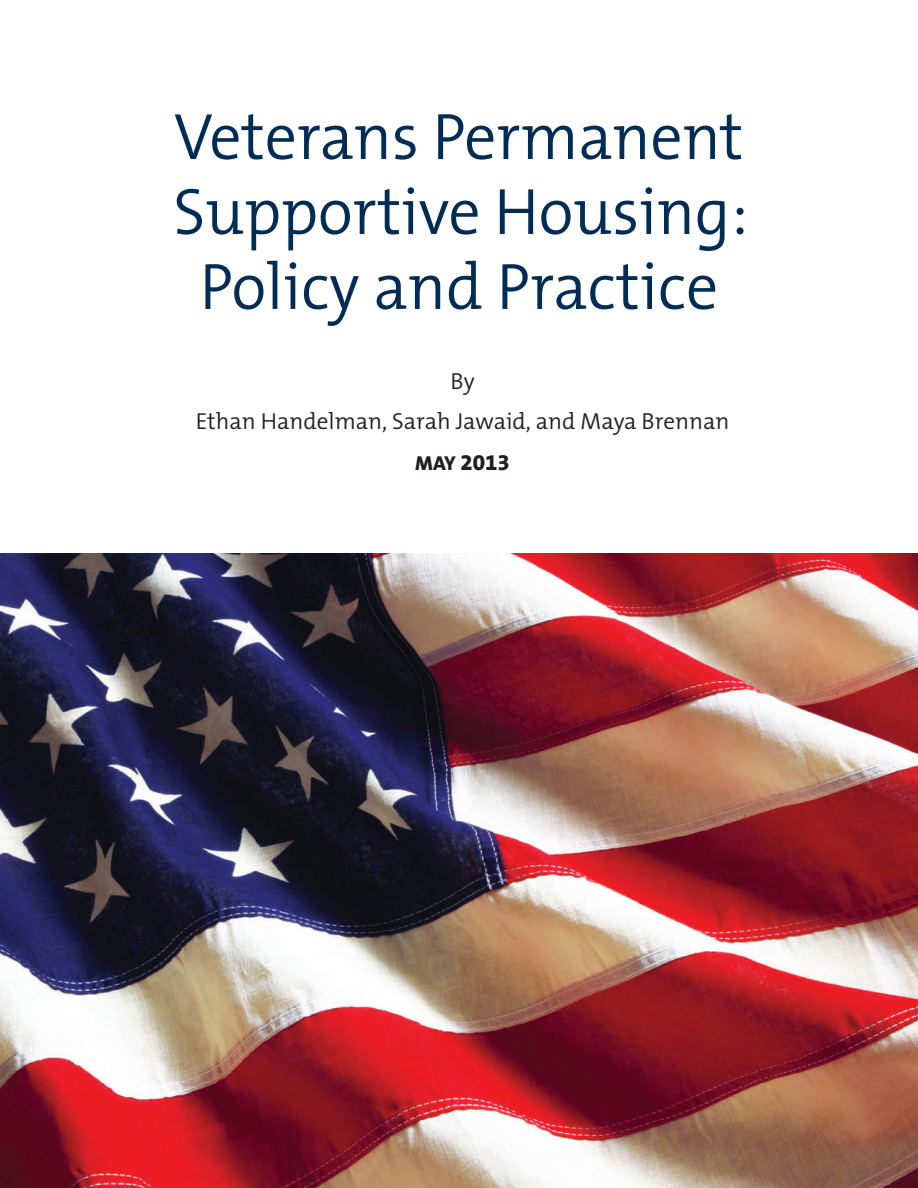
<style>
.page{position:relative;width:918px;height:1188px;background:#fff}
.page>*{position:absolute;margin:0;border:0;box-sizing:border-box;transform-origin:0 0}
.t1{font:300 66px/75px "The Mix B4";letter-spacing:-.005em;color:#002c55;text-align:center}
.t2{font:300 23.25px/40.5px "The Mix B4";color:#231f20;text-align:center}
.t3{font:800 22.5px "The Mix B8";color:#231f20}
.s1{font-size:20.25px}
</style>
<div class="page">
<img style="left:0;top:554px;width:918px;height:634px">
<p class="t1" style="left:173px;top:101px;width:576px">Veterans Permanent<br>Supportive Housing:<br>Policy and Practice</p>
<p class="t2" style="left:196px;top:361px;width:535px">By<br>Ethan Handelman, Sarah Jawaid, and Maya Brennan</p>
<p class="t3" style="left:415px;top:450px;width:96px"><span class="s1">May</span> 2013</p>
</div>
